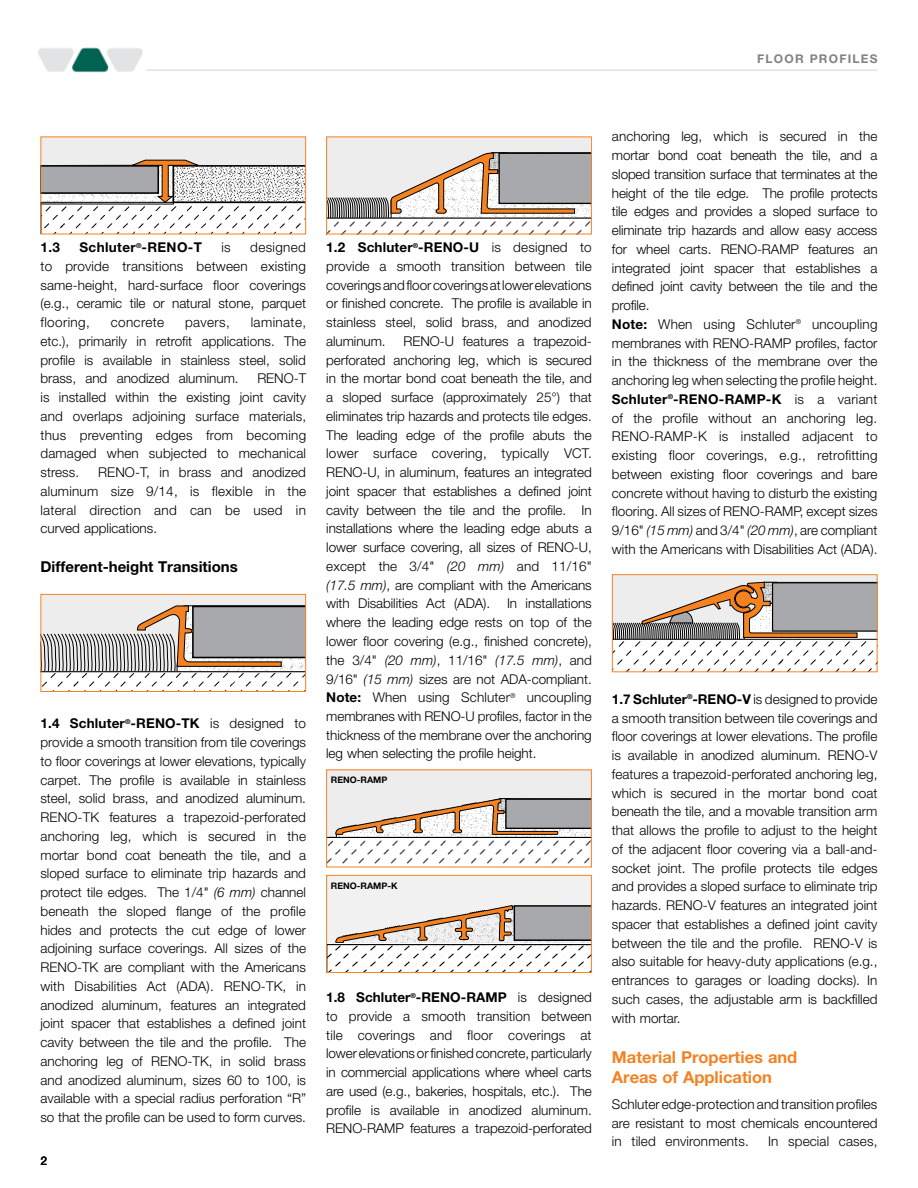
<style>
.page{position:relative;width:918px;height:1188px;background:#fff}
.page>*{position:absolute;margin:0;border:0;box-sizing:border-box;transform-origin:0 0}
.t1{font:700 16.5px/19.8px "Helvetica Neue LT Pro";color:#f58220}
.t2{font:700 15px "Helvetica Neue LT Pro";color:#000}
.t3{font:300 13.5px/18.8px "Helvetica Neue LT Pro";color:#000;text-align:justify}
.t4{font:700 13.5px "Helvetica Neue LT Pro";letter-spacing:.025em;color:#000}
.t5{font:300 13.5px "Helvetica Neue LT Pro";letter-spacing:.03em;color:#000}
.t6{font:700 12px "Helvetica Neue LT Pro";letter-spacing:.1em;color:#808285}
.t7{font:500 12px "Helvetica Neue LT Pro";color:#000}
.t8{font:700 9px "Helvetica Neue LT Pro";color:#000}
.s1{font-weight:700}
.s2{font-style:italic}
</style>
<div class="page">
<hr style="left:143px;top:69px;width:734px;height:2px;background:#e2e3e4">
<img style="left:38px;top:47px;width:107px;height:26px">
<div style="left:42px;top:137px;width:264px;height:29px;background:#ededee"></div>
<svg style="left:42px;top:160px;width:262px;height:72px"></svg>
<div style="left:41px;top:594px;width:265px;height:78px;background:#ededee"></div>
<svg style="left:42px;top:605px;width:262px;height:85px"></svg>
<div style="left:40px;top:594px;width:266px;height:98px;border:1px solid #f58220"></div>
<div style="left:612px;top:575px;width:265px;height:69px;background:#ededee"></div>
<svg style="left:614px;top:582px;width:262px;height:88px"></svg>
<div style="left:612px;top:574px;width:266px;height:98px;border:1px solid #f58220"></div>
<div style="left:327px;top:137px;width:263px;height:81px;background:#ededee"></div>
<svg style="left:328px;top:152px;width:262px;height:80px"></svg>
<div style="left:327px;top:770px;width:264px;height:97px;background:#ededee"></div>
<svg style="left:328px;top:798px;width:262px;height:67px"></svg>
<div style="left:327px;top:875px;width:264px;height:97px;background:#f1f1f2"></div>
<svg style="left:328px;top:905px;width:262px;height:66px"></svg>
<div style="left:326px;top:875px;width:266px;height:98px;border:1px solid #f58220"></div>
<p class="t6" style="left:757px;top:51px;width:122px">FLOOR PROFILES</p>
<p class="t4" style="left:40px;top:239px;width:21px">1.3</p>
<p class="t4" style="left:79px;top:239px;width:124px">Schluter<sup>®</sup>-RENO-T</p>
<p class="t3" style="left:221px;top:238px;width:11px">is</p>
<p class="t3" style="left:41px;top:238px;width:267px;text-indent:210px">designed to provide transitions between existing same-height, hard-surface floor coverings (e.g., ceramic tile or natural stone, parquet flooring,</p>
<p class="t3" style="left:41px;top:313px;width:267px;text-indent:210px">laminate, etc.), primarily in retrofit applications. The profile is available in stainless steel, solid brass, and anodized aluminum.</p>
<p class="t5" style="left:111px;top:314px;width:55px">concrete</p>
<p class="t3" style="left:185px;top:313px;width:46px">pavers,</p>
<p class="t3" style="left:41px;top:369px;width:267px;text-indent:217px">RENO-T is installed within the existing joint cavity and overlaps adjoining surface materials, thus preventing edges from becoming damaged when subjected to mechanical stress.</p>
<p class="t3" style="left:41px;top:463px;width:267px;text-indent:58px">RENO-T, in brass and anodized aluminum size 9/14, is flexible in the lateral direction and can be used in curved applications.</p>
<p class="t2" style="left:40px;top:557px;width:199px">Different-height Transitions</p>
<p class="t3" style="left:40px;top:714px;width:267px"><span class="s1">1.4 Schluter</span><sup>®</sup><span class="s1">-RENO-TK</span> is designed to provide a smooth transition from tile coverings to floor coverings at lower elevations, typically carpet. The profile is available in stainless steel, solid brass, and anodized aluminum.<br>RENO-TK features a trapezoid-perforated anchoring leg, which is secured in the mortar bond coat beneath the tile, and a sloped surface to eliminate trip hazards and protect tile edges. The 1/4" <span class="s2">(6 mm)</span> channel beneath the sloped flange of the profile hides and protects the cut edge of lower adjoining surface coverings. All sizes of the RENO-TK are compliant with the Americans with Disabilities Act (ADA). RENO-TK, in anodized aluminum, features an integrated joint spacer that establishes a defined joint cavity between the tile and the profile. The anchoring leg of RENO-TK, in solid brass and anodized aluminum, sizes 60 to 100, is available with a special radius perforation “R” so that the profile can be used to form curves.</p>
<p class="t7" style="left:40px;top:1154px;width:8px">2</p>
<p class="t3" style="left:326px;top:238px;width:267px"><span class="s1">1.2 Schluter</span><sup>®</sup><span class="s1">-RENO-U</span> is designed to provide a smooth transition between tile coverings and floor coverings at lower elevations or finished concrete. The profile is available in stainless steel, solid brass, and anodized aluminum.</p>
<p class="t3" style="left:326px;top:332px;width:267px;text-indent:77px">RENO-U features a trapezoid&shy;perforated anchoring leg, which is secured in the mortar bond coat beneath the tile, and a sloped surface (approximately 25°) that eliminates trip hazards and protects tile edges.<br>The leading edge of the profile abuts the lower surface covering, typically VCT.<br>RENO-U, in aluminum, features an integrated joint spacer that establishes a defined joint cavity between the tile and the profile. In installations where the leading edge abuts a lower surface covering, all sizes of RENO-U, except the 3/4" <span class="s2">(20 mm)</span> and 11/16" <span class="s2">(17.5 mm)</span>, are compliant with the Americans with Disabilities Act (ADA). In installations where the leading edge rests on top of the lower floor covering (e.g., finished concrete), the 3/4" <span class="s2">(20 mm)</span>, 11/16" <span class="s2">(17.5 mm)</span>, and 9/16" <span class="s2">(15 mm)</span> sizes are not ADA-compliant.<br><span class="s1">Note:</span> When using Schluter<sup>®</sup> uncoupling membranes with RENO-U profiles, factor in the thickness of the membrane over the anchoring leg when selecting the profile height.</p>
<p class="t8" style="left:331px;top:775px;width:58px">RENO-RAMP</p>
<p class="t8" style="left:331px;top:881px;width:68px">RENO-RAMP-K</p>
<p class="t3" style="left:326px;top:988px;width:267px"><span class="s1">1.8 Schluter</span><sup>®</sup><span class="s1">-RENO-RAMP</span> is designed to provide a smooth transition between tile coverings and floor coverings at lower elevations or finished concrete, particularly in commercial applications where wheel carts are used (e.g., bakeries, hospitals, etc.). The profile is available in anodized aluminum.<br>RENO-RAMP features a trapezoid-perforated</p>
<p class="t3" style="left:612px;top:127px;width:267px;text-align:left">anchoring leg, which is secured in the mortar bond coat beneath the tile, and a sloped transition surface that terminates at the height of the tile edge. The profile protects tile edges and provides a sloped surface to eliminate trip hazards and allow easy access for wheel carts. RENO-RAMP features an integrated joint spacer that establishes a defined joint cavity between the tile and the profile.<br><span class="s1">Note:</span> When using Schluter<sup>®</sup> uncoupling membranes with RENO-RAMP profiles, factor in the thickness of the membrane over the anchoring leg when selecting the profile height.<br><span class="s1">Schluter</span><sup>®</sup><span class="s1">-RENO-RAMP-K</span> is a variant of the profile without an anchoring leg.<br>RENO-RAMP-K is installed adjacent to existing floor coverings, e.g., retrofitting between existing floor coverings and bare concrete without having to disturb the existing flooring. All sizes of RENO-RAMP, except sizes 9/16" <span class="s2">(15 mm)</span> and 3/4" <span class="s2">(20 mm)</span>, are compliant with the Americans with Disabilities Act (ADA).</p>
<p class="t3" style="left:612px;top:689px;width:267px"><span class="s1">1.7 Schluter</span><sup>®</sup><span class="s1">-RENO-V</span> is designed to provide a smooth transition between tile coverings and floor coverings at lower elevations. The profile is available in anodized aluminum. RENO-V features a trapezoid-perforated anchoring leg, which is secured in the mortar bond coat beneath the tile, and a movable transition arm that allows the profile to adjust to the height of the adjacent floor covering via a ball-and&shy;socket joint. The profile protects tile edges and provides a sloped surface to eliminate trip hazards. RENO-V features an integrated joint spacer that establishes a defined joint cavity between the tile and the profile. RENO-V is also suitable for heavy-duty applications (e.g., entrances to garages or loading docks). In such cases, the adjustable arm is backfilled with mortar.</p>
<p class="t1" style="left:612px;top:1047px;width:187px">Material Properties and<br>Areas of Application</p>
<p class="t3" style="left:612px;top:1094px;width:267px">Schluter edge-protection and transition profiles are resistant to most chemicals encountered in tiled environments.</p>
<p class="t3" style="left:768px;top:1132px;width:111px">In special cases,</p>
</div>
